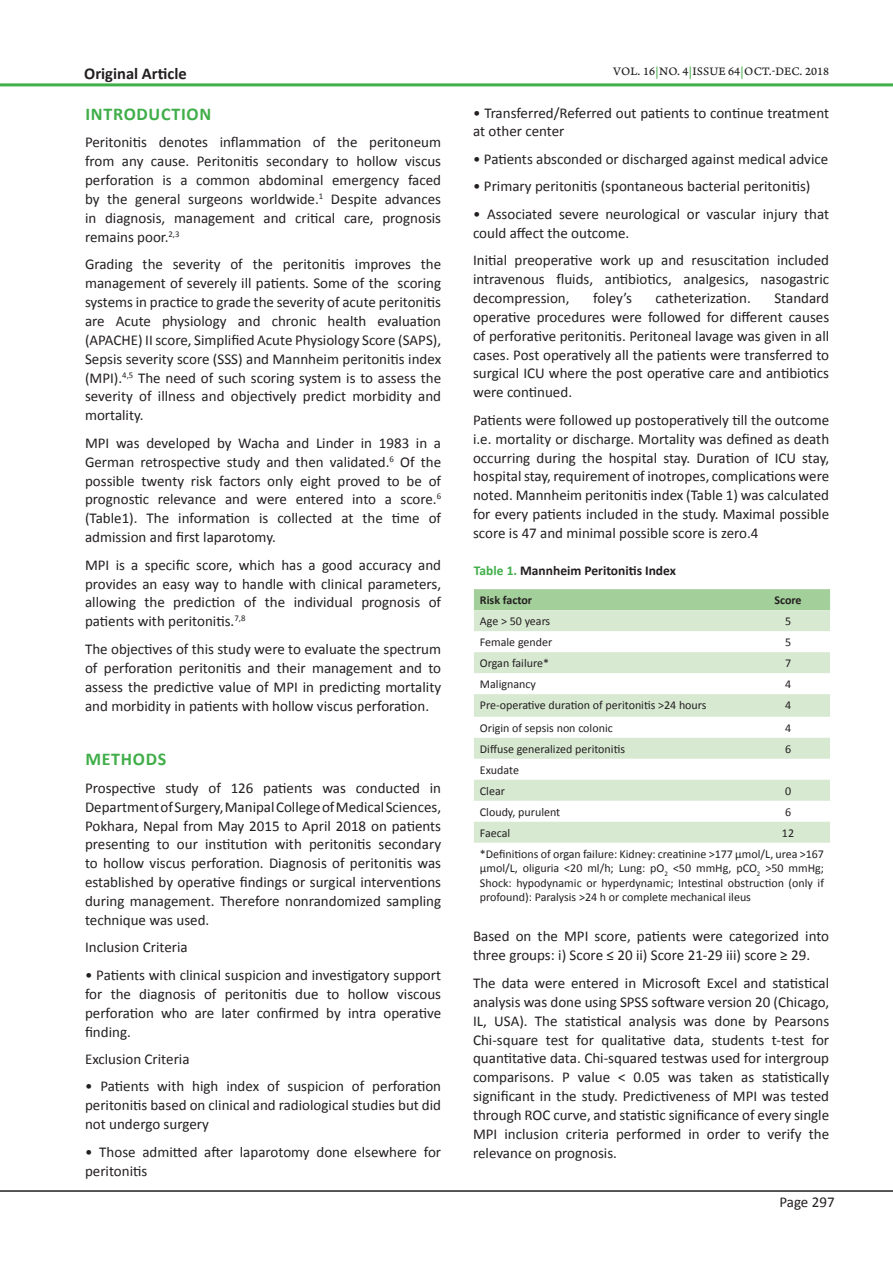
<style>
.page{position:relative;width:893px;height:1263px;background:#fff}
.page>*{position:absolute;margin:0;border:0;box-sizing:border-box;transform-origin:0 0}
.Heading_2_-_Sub_head{font:700 18px "Calibri";letter-spacing:.04em;color:#40ae49}
.Normal_Text{font:700 18px "Calibri";letter-spacing:.04em;color:#40ae49}
.Abstract_Words{font:700 16.5px "Calibri";color:#231f20}
.Normal_Text-2{font:15px/18.9px "Calibri";color:#231f20;text-align:justify}
.Table_Figure_Legend{font:700 13.5px "Calibri";color:#231f20}
.Table_Text{font:12px/14.4px "Calibri";color:#231f20;text-align:justify}
.Heading_2_-_Sub_head-2{font:12px "Arno Pro Caption";letter-spacing:.005em;color:#231f20}
.Table_Text-2{font:700 12px "Calibri";color:#231f20}
.s1{color:#40ae49}
</style>
<div class="page">
<hr style="left:0;top:1190px;width:893px;height:2px;background:#231f20">
<hr style="left:0;top:83px;width:893px;height:3px;background:#40ae49">
<div style="left:474px;top:589px;width:356px;height:21px;background:#a3cf9a"></div>
<svg style="left:474px;top:610px;width:356px;height:233px;fill:#d8e9d2"></svg>
<p class="Abstract_Words" style="left:84px;top:63px;width:104px">Original Article</p>
<p class="Heading_2_-_Sub_head" style="left:85px;top:102px;width:127px">INTRODUCTION</p>
<p class="Normal_Text-2" style="left:85px;top:133px;width:358px">Peritonitis denotes inflammation of the peritoneum from any cause. Peritonitis secondary to hollow viscus perforation is a common abdominal emergency faced by the general surgeons worldwide.<sup>1</sup> Despite advances in diagnosis, management and critical care, prognosis remains poor.<sup>2,3</sup></p>
<p class="Normal_Text-2" style="left:85px;top:255px;width:358px">Grading the severity of the peritonitis improves the management of severely ill patients. Some of the scoring systems in practice to grade the severity of acute peritonitis are Acute physiology and chronic health evaluation (APACHE) II score, Simplified Acute Physiology Score (SAPS), Sepsis severity score (SSS) and Mannheim peritonitis index (MPI).<sup>4,5</sup> The need of such scoring system is to assess the severity of illness and objectively predict morbidity and mortality.</p>
<p class="Normal_Text-2" style="left:85px;top:433px;width:358px">MPI was developed by Wacha and Linder in 1983 in a German retrospective study and then validated.<sup>6</sup> Of the possible twenty risk factors only eight proved to be of prognostic relevance and were entered into a score.<sup>6 </sup>(Table1). The information is collected at the time of admission and first laparotomy.</p>
<p class="Normal_Text-2" style="left:85px;top:555px;width:358px">MPI is a specific score, which has a good accuracy and provides an easy way to handle with clinical parameters, allowing the prediction of the individual prognosis of patients with peritonitis.<sup>7,8</sup></p>
<p class="Normal_Text-2" style="left:85px;top:639px;width:358px">The objectives of this study were to evaluate the spectrum of perforation peritonitis and their management and to assess the predictive value of MPI in predicting mortality and morbidity in patients with hollow viscus perforation.</p>
<p class="Normal_Text" style="left:85px;top:748px;width:83px">METHODS</p>
<p class="Normal_Text-2" style="left:85px;top:778px;width:358px">Prospective study of 126 patients was conducted in Department of Surgery, Manipal College of Medical Sciences, Pokhara, Nepal from May 2015 to April 2018 on patients presenting to our institution with peritonitis secondary to hollow viscus perforation. Diagnosis of peritonitis was established by operative findings or surgical interventions during management. Therefore nonrandomized sampling technique was used.</p>
<p class="Normal_Text-2" style="left:85px;top:938px;width:104px">Inclusion Criteria</p>
<p class="Normal_Text-2" style="left:85px;top:965px;width:358px">• Patients with clinical suspicion and investigatory support for the diagnosis of peritonitis due to hollow viscous perforation who are later confirmed by intra operative finding.</p>
<p class="Normal_Text-2" style="left:85px;top:1049px;width:106px">Exclusion Criteria</p>
<p class="Normal_Text-2" style="left:85px;top:1077px;width:358px">• Patients with high index of suspicion of perforation peritonitis based on clinical and radiological studies but did not undergo surgery</p>
<p class="Normal_Text-2" style="left:85px;top:1142px;width:358px">• Those admitted after laparotomy done elsewhere for peritonitis</p>
<p class="Heading_2_-_Sub_head-2" style="left:613px;top:64px;width:217px">VOL. 16<span class="s1">|</span>NO. 4<span class="s1">|</span>ISSUE 64<span class="s1">|</span>OCT.-DEC. 2018</p>
<p class="Normal_Text-2" style="left:473px;top:103px;width:358px">• Transferred/Referred out patients to continue treatment at other center</p>
<p class="Normal_Text-2" style="left:473px;top:149px;width:357px">• Patients absconded or discharged against medical advice</p>
<p class="Normal_Text-2" style="left:473px;top:177px;width:339px">• Primary peritonitis (spontaneous bacterial peritonitis)</p>
<p class="Normal_Text-2" style="left:473px;top:204px;width:358px">• Associated severe neurological or vascular injury that could affect the outcome.</p>
<p class="Normal_Text-2" style="left:473px;top:251px;width:358px">Initial preoperative work up and resuscitation included intravenous fluids, antibiotics, analgesics, nasogastric decompression,</p>
<p class="Normal_Text-2" style="left:593px;top:288px;width:40px">foley’s</p>
<p class="Normal_Text-2" style="left:656px;top:288px;width:97px">catheterization.</p>
<p class="Normal_Text-2" style="left:473px;top:288px;width:358px;text-indent:301px">Standard operative procedures were followed for different causes of perforative peritonitis. Peritoneal lavage was given in all cases. Post operatively all the patients were transferred to surgical ICU where the post operative care and antibiotics were continued.</p>
<p class="Normal_Text-2" style="left:473px;top:410px;width:358px">Patients were followed up postoperatively till the outcome i.e. mortality or discharge. Mortality was defined as death occurring during the hospital stay. Duration of ICU stay, hospital stay, requirement of inotropes, complications were noted. Mannheim peritonitis index (Table 1) was calculated for every patients included in the study. Maximal possible score is 47 and minimal possible score is zero.4</p>
<p class="Table_Figure_Legend" style="left:474px;top:561px;width:204px"><span class="s1">Table 1.</span> Mannheim Peritonitis Index</p>
<p class="Table_Text-2" style="left:480px;top:592px;width:54px">Risk factor</p>
<p class="Table_Text-2" style="left:774px;top:592px;width:29px">Score</p>
<p class="Table_Text" style="left:480px;top:614px;width:72px">Age &gt; 50 years</p>
<p class="Table_Text" style="left:785px;top:614px;width:8px">5</p>
<p class="Table_Text" style="left:480px;top:635px;width:74px">Female gender</p>
<p class="Table_Text" style="left:785px;top:635px;width:8px">5</p>
<p class="Table_Text" style="left:480px;top:656px;width:71px">Organ failure*</p>
<p class="Table_Text" style="left:785px;top:656px;width:8px">7</p>
<p class="Table_Text" style="left:480px;top:677px;width:58px">Malignancy</p>
<p class="Table_Text" style="left:785px;top:677px;width:8px">4</p>
<p class="Table_Text" style="left:480px;top:698px;width:228px">Pre-operative duration of peritonitis &gt;24 hours</p>
<p class="Table_Text" style="left:785px;top:698px;width:8px">4</p>
<p class="Table_Text" style="left:480px;top:721px;width:134px">Origin of sepsis non colonic</p>
<p class="Table_Text" style="left:785px;top:721px;width:8px">4</p>
<p class="Table_Text" style="left:480px;top:742px;width:147px">Diffuse generalized peritonitis</p>
<p class="Table_Text" style="left:785px;top:742px;width:8px">6</p>
<p class="Table_Text" style="left:480px;top:763px;width:41px">Exudate</p>
<p class="Table_Text" style="left:480px;top:784px;width:27px">Clear</p>
<p class="Table_Text" style="left:785px;top:784px;width:8px">0</p>
<p class="Table_Text" style="left:480px;top:805px;width:82px">Cloudy, purulent</p>
<p class="Table_Text" style="left:785px;top:805px;width:8px">6</p>
<p class="Table_Text" style="left:480px;top:826px;width:32px">Faecal</p>
<p class="Table_Text" style="left:782px;top:826px;width:14px">12</p>
<p class="Table_Text" style="left:480px;top:847px;width:346px">*Definitions of organ failure: Kidney: creatinine &gt;177 μmol/L, urea &gt;167 μmol/L, oliguria &lt;20 ml/h; Lung: pO<sub>2</sub> &lt;50 mmHg, pCO<sub>2</sub> &gt;50 mmHg; Shock: hypodynamic or hyperdynamic; Intestinal obstruction (only if profound): Paralysis &gt;24 h or complete mechanical ileus</p>
<p class="Normal_Text-2" style="left:473px;top:927px;width:358px">Based on the MPI score, patients were categorized into three groups: i) Score ≤ 20 ii) Score 21-29 iii) score ≥ 29.</p>
<p class="Normal_Text-2" style="left:473px;top:973px;width:358px">The data were entered in Microsoft Excel and statistical analysis was done using SPSS software version 20 (Chicago, IL, USA). The statistical analysis was done by Pearsons Chi-square test for qualitative data, students t-test for quantitative data. Chi-squared testwas used for intergroup comparisons. P value &lt; 0.05 was taken as statistically significant in the study. Predictiveness of MPI was tested through ROC curve, and statistic significance of every single MPI inclusion criteria performed in order to verify the relevance on prognosis.</p>
<p class="Normal_Text-2" style="left:779px;top:1193px;width:57px">Page 297</p>
</div>
